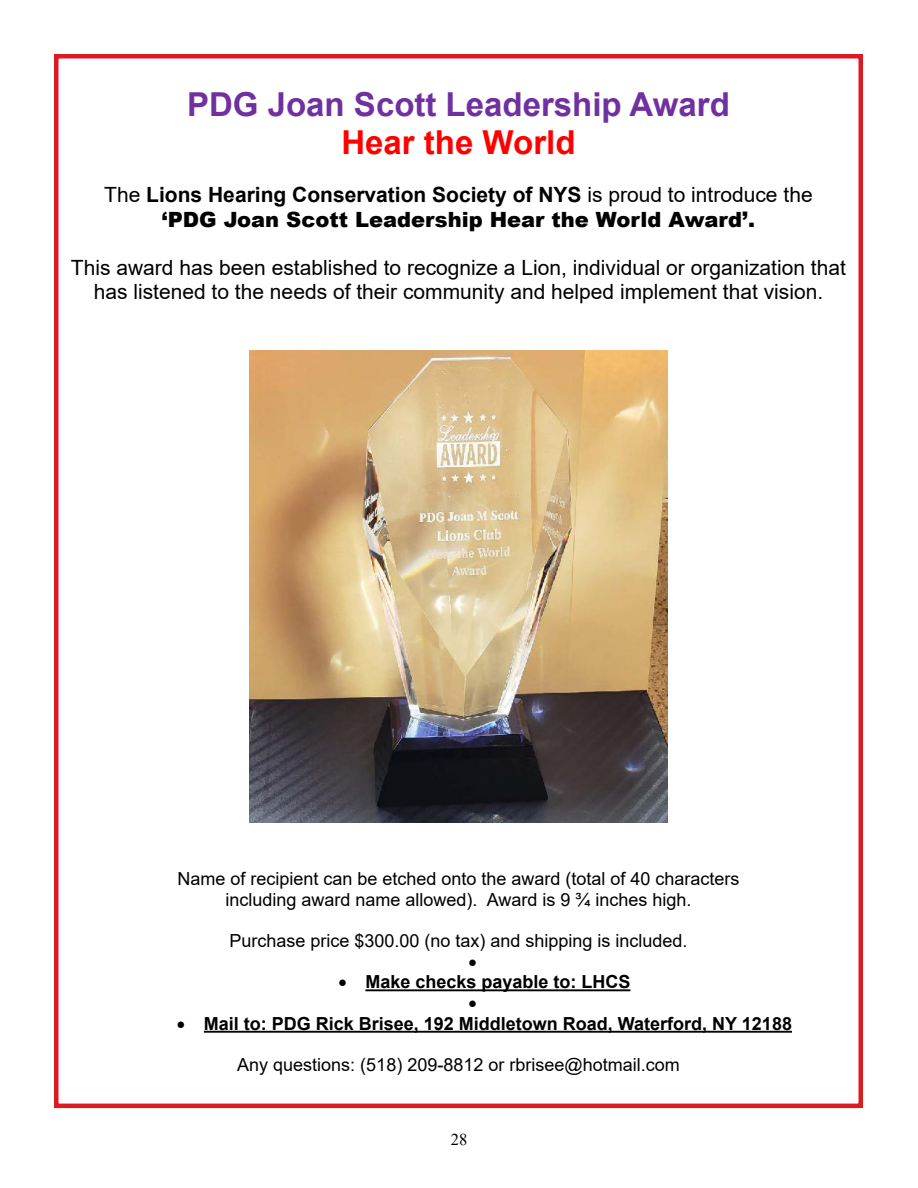
<style>
.page{position:relative;width:918px;height:1188px;background:#fff}
.page>*{position:absolute;margin:0;border:0;box-sizing:border-box;transform-origin:0 0}
.t1{font:700 33px "Arial";color:#7030a0}
.t2{font:700 33px "Arial";color:#f00}
.t3{font:21px/24.2px "Arial";color:#000;text-align:center}
.t4{font:700 21px "Arial";color:#000}
.t5{font:900 21px "Arial";color:#000}
.t6{font:18px "Arial";color:#000}
.t7{font:700 18px "Arial";color:#000}
.t8{font:18px "Symbol";color:#000}
.Title_2{font:16.5px "Times New Roman";color:#000}
.s1{font-weight:400}
</style>
<div class="page">
<hr style="left:365px;top:989px;width:266px;height:2px;background:#000">
<hr style="left:204px;top:1031px;width:588px;height:2px;background:#000">
<img style="left:250px;top:350px;width:417px;height:473px">
<div style="left:54px;top:54px;width:809px;height:1054px;border:4px solid #db1a21"></div>
<p class="t1" style="left:187px;top:81px;width:544px">PDG Joan Scott Leadership Award</p>
<p class="t2" style="left:341px;top:119px;width:236px">Hear the World</p>
<p class="t4" style="left:104px;top:180px;width:710px"><span class="s1">The</span> Lions Hearing Conservation Society of NYS <span class="s1">is proud to introduce the</span></p>
<p class="t5" style="left:162px;top:204px;width:595px">‘PDG Joan Scott Leadership Hear the World Award’.</p>
<p class="t3" style="left:71px;top:255px;width:777px">This award has been established to recognize a Lion, individual or organization that has listened to the needs of their community and helped implement that vision.</p>
<p class="t6" style="left:177px;top:866px;width:564px">Name of recipient can be etched onto the award (total of 40 characters</p>
<p class="t6" style="left:226px;top:887px;width:467px">including award name allowed). Award is 9 ¾ inches high.</p>
<p class="t6" style="left:229px;top:928px;width:460px">Purchase price $300.00 (no tax) and shipping is included.</p>
<p class="t8" style="left:468px;top:950px;width:10px">•</p>
<p class="t7" style="left:338px;top:969px;width:294px">• Make checks payable to: LHCS</p>
<p class="t8" style="left:468px;top:991px;width:10px">•</p>
<p class="t7" style="left:177px;top:1011px;width:617px">• Mail to: PDG Rick Brisee, 192 Middletown Road, Waterford, NY 12188</p>
<p class="t6" style="left:237px;top:1053px;width:444px">Any questions: (518) 209-8812 or rbrisee@hotmail.com</p>
<p class="Title_2" style="left:451px;top:1128px;width:18px">28</p>
</div>
